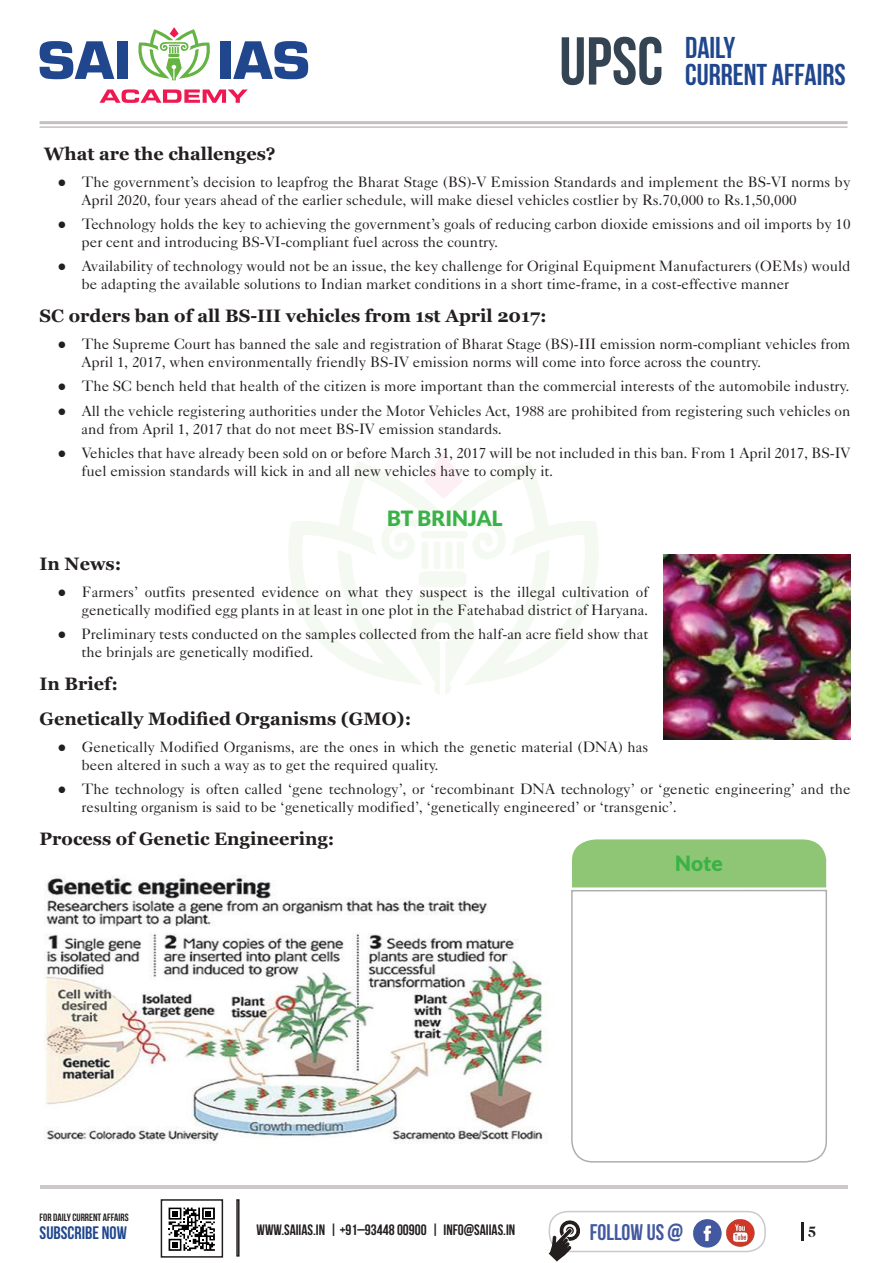
<style>
.page{position:relative;width:893px;height:1263px;background:#fff}
.page>*{position:absolute;margin:0;border:0;box-sizing:border-box;transform-origin:0 0}
.t1{font:700 67.5px "Bebas Neue";color:#354452}
.t2{font:700 30px/27px "Bebas Neue";color:#20468e}
.t3{font:700 22.5px "Bebas Neue";color:#4259a0}
.t4{font:900 21px "Lato";color:#3ab247}
.t5{font:700 18px/35.1px "Georgia";color:#241f1f}
.t6{font:700 18px "Bebas Neue";color:#20468e}
.t7{font:15px/18px "Caslon Five Forty LT";color:#241f1f}
.t8{font:700 15px "Bebas Neue";color:#241f1f}
.t9{font:700 13.5px "Caslon";color:#241f1f}
.t10{font:700 10.5px "Bebas Neue";color:#241f1f}
.s1{font-family:"Georgia";font-weight:700}
</style>
<div class="page">
<hr style="left:40px;top:1185px;width:807px;height:4px;background:#cdc9cb">
<svg style="left:289px;top:452px;width:309px;height:242px"></svg>
<svg style="left:40px;top:41px;width:74px;height:38px"></svg>
<div style="left:117px;top:41px;width:11px;height:38px;background:#20468e"></div>
<div style="left:220px;top:41px;width:10px;height:38px;background:#20468e"></div>
<svg style="left:233px;top:41px;width:75px;height:38px"></svg>
<svg style="left:100px;top:89px;width:148px;height:14px"></svg>
<svg style="left:138px;top:27px;width:72px;height:54px"></svg>
<div style="left:572px;top:839px;width:254px;height:48px;background:#8fc675"></div>
<svg style="left:571px;top:889px;width:256px;height:274px"></svg>
<svg style="left:801px;top:1222px;width:2px;height:19px"></svg>
<svg style="left:168px;top:1207px;width:47px;height:44px"></svg>
<div style="left:161px;top:1199px;width:62px;height:58px;border:2px solid #241f1f"></div>
<div style="left:236px;top:1199px;width:4px;height:57px;border:2px solid #241f1f"></div>
<div style="left:549px;top:1211px;width:217px;height:41px;border:2px solid #cdc9cb;border-radius:18px"></div>
<img style="left:693px;top:1219px;width:62px;height:29px">
<svg style="left:549px;top:1219px;width:32px;height:42px"></svg>
<hr style="left:40px;top:121px;width:807px;height:3px;background:#c6bfc1">
<hr style="left:40px;top:126px;width:807px;height:2px;background:#c6bfc1">
<img style="left:663px;top:555px;width:187px;height:185px">
<img style="left:44px;top:875px;width:499px;height:269px">
<h1 class="t1" style="left:559px;top:24px;width:105px">UPSC</h1>
<h2 class="t2" style="left:685px;top:34px;width:162px">DAILY<br>CURRENT AFFAIRS</h2>
<p class="t5" style="left:44px;top:136px;width:233px">What are the challenges?</p>
<p class="t7" style="left:82px;top:172px;width:770px;text-indent:-24px"><span class="s1">●</span> The government’s decision to leapfrog the Bharat Stage (BS)-V Emission Standards and implement the BS-VI norms by<br>April 2020, four years ahead of the earlier schedule, will make diesel vehicles costlier by Rs.70,000 to Rs.1,50,000</p>
<p class="t7" style="left:82px;top:215px;width:770px;text-indent:-24px"><span class="s1">●</span> Technology holds the key to achieving the government’s goals of reducing carbon dioxide emissions and oil imports by 10 per cent and introducing BS-VI-compliant fuel across the country.</p>
<p class="t7" style="left:82px;top:257px;width:770px;text-indent:-24px"><span class="s1">●</span> Availability of technology would not be an issue, the key challenge for Original Equipment Manufacturers (OEMs) would be adapting the available solutions to Indian market conditions in a short time-frame, in a cost-effective manner</p>
<p class="t5" style="left:40px;top:298px;width:508px">SC orders ban of all BS-III vehicles from 1st April 2017:</p>
<p class="t7" style="left:82px;top:335px;width:770px;text-indent:-24px"><span class="s1">●</span> The Supreme Court has banned the sale and registration of Bharat Stage (BS)-III emission norm-compliant vehicles from<br>April 1, 2017, when environmentally friendly BS-IV emission norms will come into force across the country.</p>
<p class="t7" style="left:58px;top:377px;width:793px"><span class="s1">●</span> The SC bench held that health of the citizen is more important than the commercial interests of the automobile industry.</p>
<p class="t7" style="left:82px;top:401px;width:770px;text-indent:-24px"><span class="s1">●</span> All the vehicle registering authorities under the Motor Vehicles Act, 1988 are prohibited from registering such vehicles on and from April 1, 2017 that do not meet BS-IV emission standards.</p>
<p class="t7" style="left:82px;top:444px;width:770px;text-indent:-24px"><span class="s1">●</span> Vehicles that have already been sold on or before March 31, 2017 will be not included in this ban. From 1 April 2017, BS-IV fuel emission standards will kick in and all new vehicles have to comply it.</p>
<h3 class="t4" style="left:387px;top:506px;width:117px">BT BRINJAL</h3>
<p class="t5" style="left:40px;top:546px;width:83px">In News:</p>
<p class="t7" style="left:58px;top:582px;width:592px;text-align:right"><span class="s1">●</span> Farmers’ outfits presented evidence on what they suspect is the illegal cultivation of genetically modified egg plants in at least in one plot in the Fatehabad district of Haryana.</p>
<p class="t7" style="left:82px;top:625px;width:568px;text-indent:-24px"><span class="s1">●</span> Preliminary tests conducted on the samples collected from the half-an acre field show that the brinjals are genetically modified.</p>
<p class="t5" style="left:40px;top:666px;width:373px">In Brief:<br>Genetically Modified Organisms (GMO):</p>
<p class="t7" style="left:82px;top:737px;width:568px;text-indent:-24px"><span class="s1">●</span> Genetically Modified Organisms, are the ones in which the genetic material (DNA) has been altered in such a way as to get the required quality.</p>
<p class="t7" style="left:82px;top:780px;width:770px;text-indent:-24px"><span class="s1">●</span> The technology is often called ‘gene technology’, or ‘recombinant DNA technology’ or ‘genetic engineering’ and the resulting organism is said to be ‘genetically modified’, ‘genetically engineered’ or ‘transgenic’.</p>
<p class="t5" style="left:40px;top:821px;width:296px">Process of Genetic Engineering:</p>
<h3 class="t4" style="left:675px;top:850px;width:49px">Note</h3>
<p class="t10" style="left:40px;top:1211px;width:91px">FOR DAILY CURRENT AFFAIRS</p>
<p class="t6" style="left:40px;top:1223px;width:89px">SUBSCRIBE NOW</p>
<h3 class="t3" style="left:590px;top:1220px;width:95px">FOLLOW US @</h3>
<p class="t8" style="left:257px;top:1221px;width:260px">WWW.SAIIAS.IN | +91–93448 00900 | INFO@SAIIAS.IN</p>
<p class="t9" style="left:808px;top:1223px;width:10px">5</p>
</div>
